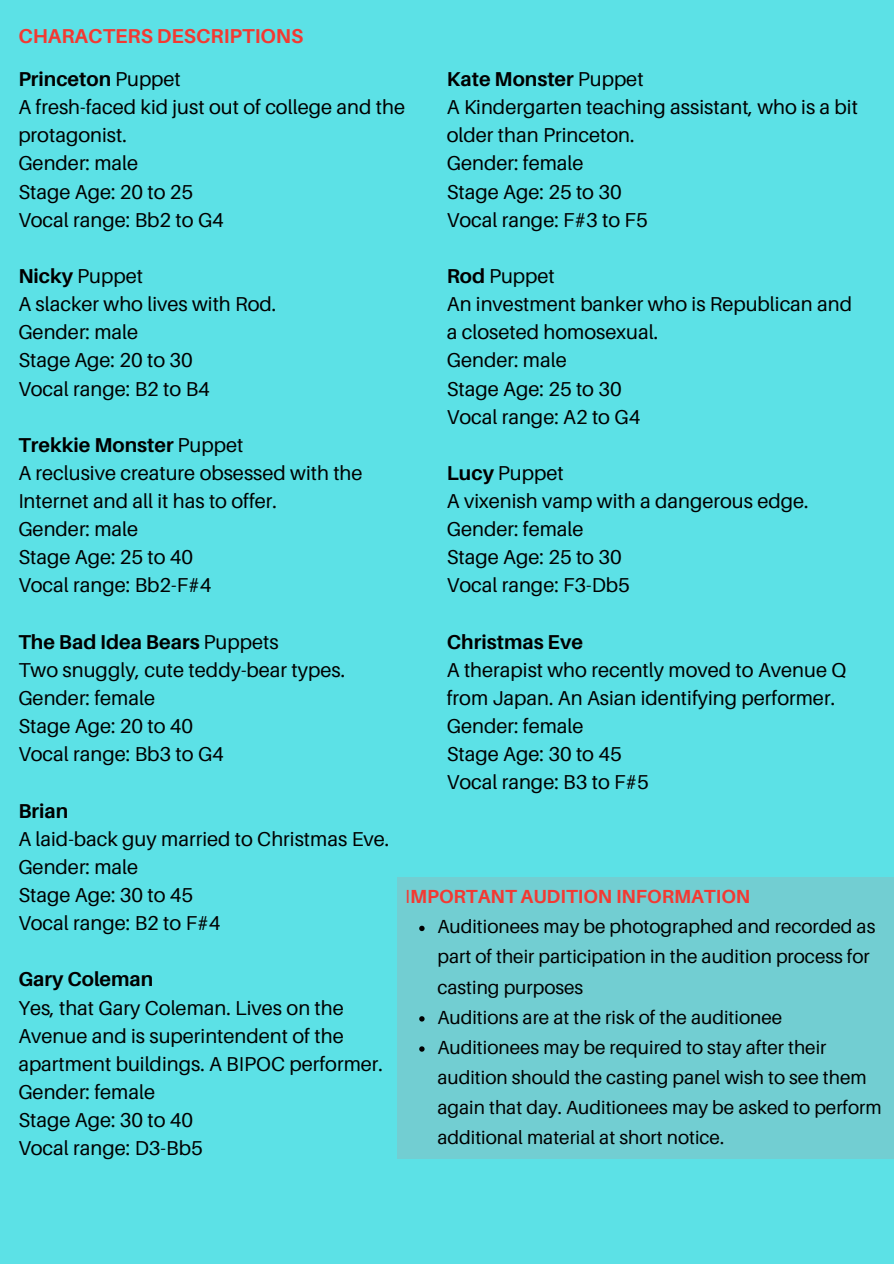
<style>
.page{position:relative;width:894px;height:1264px;background:#fff}
.page>*{position:absolute;margin:0;border:0;box-sizing:border-box;transform-origin:0 0}
.t1{font:20.1px/28.2px "Aileron";color:#000}
.t2{font:700 20.1px "Aileron";color:#000}
.t3{font:700 20.1px "Aileron";color:#f33932}
.t4{font:18.9px/30.2px "Aileron";color:#000}
.t5{font:700 18.9px "Aileron";color:#f33932}
.s1{font-weight:400}
.s2{font-weight:700}
</style>
<div class="page">
<div style="left:0;top:0;width:893px;height:1263px;background:#5ce1e6"></div>
<div style="left:397px;top:877px;width:496px;height:281px;background:#72ced2"></div>
<svg style="left:419px;top:925px;width:5px;height:6px"></svg>
<svg style="left:419px;top:1016px;width:5px;height:5px"></svg>
<svg style="left:419px;top:1046px;width:5px;height:5px"></svg>
<p class="t3" style="left:18px;top:23px;width:286px">CHARACTERS DESCRIPTIONS</p>
<h1 class="t2" style="left:18px;top:66px;width:164px">Princeton <span class="s1">Puppet</span></h1>
<p class="t1" style="left:18px;top:93px;width:388px">A fresh-faced kid just out of college and the protagonist.</p>
<p class="t1" style="left:18px;top:149px;width:121px">Gender: male</p>
<p class="t1" style="left:18px;top:177px;width:176px">Stage Age: 20 to 25</p>
<p class="t1" style="left:18px;top:205px;width:207px">Vocal range: Bb2 to G4</p>
<p class="t1" style="left:18px;top:261px;width:126px"><span class="s2">Nicky</span> Puppet</p>
<p class="t1" style="left:18px;top:289px;width:259px">A slacker who lives with Rod.</p>
<p class="t1" style="left:18px;top:318px;width:121px">Gender: male</p>
<p class="t1" style="left:18px;top:346px;width:176px">Stage Age: 20 to 30</p>
<p class="t1" style="left:18px;top:374px;width:193px">Vocal range: B2 to B4</p>
<p class="t2" style="left:18px;top:432px;width:226px">Trekkie Monster <span class="s1">Puppet</span></p>
<p class="t1" style="left:18px;top:458px;width:345px">A reclusive creature obsessed with the<br>Internet and all it has to offer.</p>
<p class="t1" style="left:18px;top:514px;width:121px">Gender: male</p>
<p class="t1" style="left:18px;top:543px;width:176px">Stage Age: 25 to 40</p>
<p class="t1" style="left:18px;top:571px;width:194px">Vocal range: Bb2-F#4</p>
<p class="t2" style="left:18px;top:629px;width:262px">The Bad Idea Bears <span class="s1">Puppets</span></p>
<p class="t1" style="left:18px;top:655px;width:328px">Two snuggly, cute teddy-bear types.</p>
<p class="t1" style="left:18px;top:683px;width:138px">Gender: female</p>
<p class="t1" style="left:18px;top:711px;width:176px">Stage Age: 20 to 40</p>
<p class="t1" style="left:18px;top:739px;width:207px">Vocal range: Bb3 to G4</p>
<p class="t2" style="left:18px;top:798px;width:51px">Brian</p>
<p class="t1" style="left:18px;top:824px;width:372px">A laid-back guy married to Christmas Eve.</p>
<p class="t1" style="left:18px;top:852px;width:121px">Gender: male</p>
<p class="t1" style="left:18px;top:880px;width:176px">Stage Age: 30 to 45</p>
<p class="t1" style="left:18px;top:908px;width:203px">Vocal range: B2 to F#4</p>
<p class="t2" style="left:18px;top:966px;width:136px">Gary Coleman</p>
<p class="t1" style="left:18px;top:993px;width:366px">Yes, that Gary Coleman. Lives on the<br>Avenue and is superintendent of the apartment buildings. A BIPOC performer.</p>
<p class="t1" style="left:18px;top:1077px;width:138px">Gender: female</p>
<p class="t1" style="left:18px;top:1105px;width:176px">Stage Age: 30 to 40</p>
<p class="t1" style="left:18px;top:1133px;width:186px">Vocal range: D3-Bb5</p>
<p class="t2" style="left:446px;top:66px;width:198px">Kate Monster <span class="s1">Puppet</span></p>
<p class="t1" style="left:446px;top:93px;width:412px">A Kindergarten teaching assistant, who is a bit older than Princeton.</p>
<p class="t1" style="left:446px;top:149px;width:138px">Gender: female</p>
<p class="t1" style="left:446px;top:177px;width:176px">Stage Age: 25 to 30</p>
<p class="t1" style="left:446px;top:205px;width:202px">Vocal range: F#3 to F5</p>
<p class="t1" style="left:446px;top:261px;width:109px"><span class="s2">Rod</span> Puppet</p>
<p class="t1" style="left:446px;top:289px;width:407px">An investment banker who is Republican and a closeted homosexual.</p>
<p class="t1" style="left:446px;top:346px;width:121px">Gender: male</p>
<p class="t1" style="left:446px;top:374px;width:176px">Stage Age: 25 to 30</p>
<p class="t1" style="left:446px;top:402px;width:195px">Vocal range: A2 to G4</p>
<p class="t1" style="left:446px;top:458px;width:118px"><span class="s2">Lucy</span> Puppet</p>
<p class="t1" style="left:446px;top:486px;width:363px">A vixenish vamp with a dangerous edge.</p>
<p class="t1" style="left:446px;top:514px;width:138px">Gender: female</p>
<p class="t1" style="left:446px;top:543px;width:176px">Stage Age: 25 to 30</p>
<p class="t1" style="left:446px;top:571px;width:184px">Vocal range: F3-Db5</p>
<p class="t2" style="left:446px;top:629px;width:138px">Christmas Eve</p>
<p class="t1" style="left:446px;top:655px;width:401px">A therapist who recently moved to Avenue Q from Japan. An Asian identifying performer.</p>
<p class="t1" style="left:446px;top:711px;width:138px">Gender: female</p>
<p class="t1" style="left:446px;top:739px;width:176px">Stage Age: 30 to 45</p>
<p class="t1" style="left:446px;top:768px;width:203px">Vocal range: B3 to F#5</p>
<p class="t5" style="left:405px;top:884px;width:346px"><span class="s1">I</span>MPORTANT AUDITION INFORMATION</p>
<h2 class="t4" style="left:437px;top:911px;width:439px">Auditionees may be photographed and recorded as part of their participation in the audition process for casting purposes</h2>
<p class="t4" style="left:437px;top:1001px;width:346px">Auditions are at the risk of the auditionee</p>
<p class="t4" style="left:437px;top:1031px;width:445px">Auditionees may be required to stay after their audition should the casting panel wish to see them again that day. Auditionees may be asked to perform additional material at short notice.</p>
</div>
